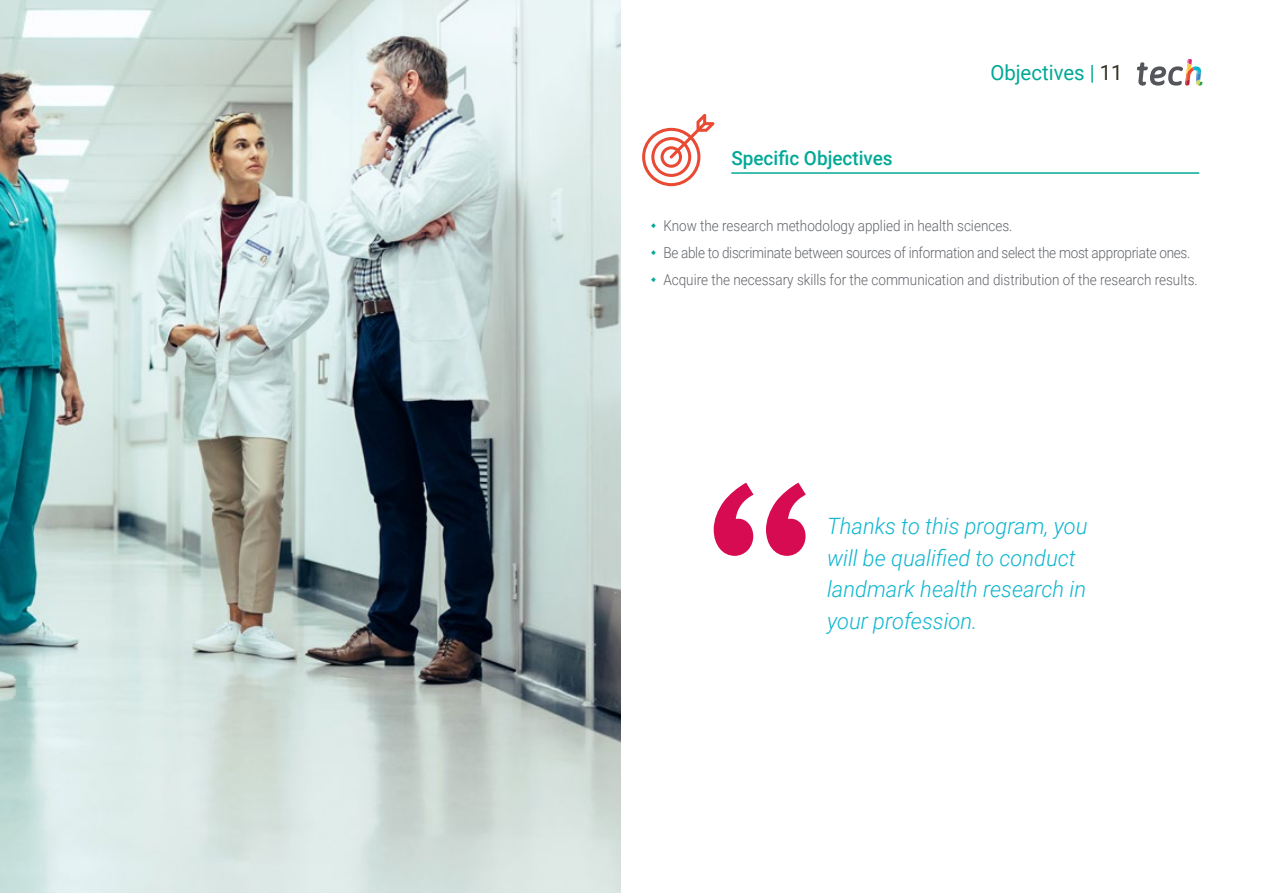
<style>
.page{position:relative;width:1263px;height:893px;background:#fff}
.page>*{position:absolute;margin:0;border:0;box-sizing:border-box;transform-origin:0 0}
.t1{font:italic 300 22.5px/31.5px "Roboto";color:#0fb6cf}
.t2{font:21px "Roboto";color:#00a996}
.t3{font:500 19.5px "Roboto";color:#00a996}
.t4{font:300 15px/26.7px "Roboto";color:#61646a;scale:.9 1}
.s1{color:#312e20}
</style>
<div class="page">
<img style="left:0;top:0;width:621px;height:893px">
<svg style="left:1137px;top:59px;width:65px;height:27px"></svg>
<svg style="left:642px;top:114px;width:72px;height:72px"></svg>
<hr style="left:731px;top:173px;width:468px;height:1px;background:#00a996">
<svg style="left:714px;top:483px;width:92px;height:73px"></svg>
<h3 class="t3" style="left:731px;top:144px;width:163px">Specific Objectives</h3>
<h2 class="t2" style="left:990px;top:57px;width:134px">Objectives | <span class="s1">11</span></h2>
<p class="t4" style="left:663px;top:212px;width:595px">Know the research methodology applied in health sciences.<br>Be able to discriminate between sources of information and select the most appropriate ones.<br>Acquire the necessary skills for the communication and distribution of the research results.</p>
<h1 class="t1" style="left:827px;top:510px;width:262px">Thanks to this program, you will be qualified to conduct landmark health research in your profession.</h1>
</div>
